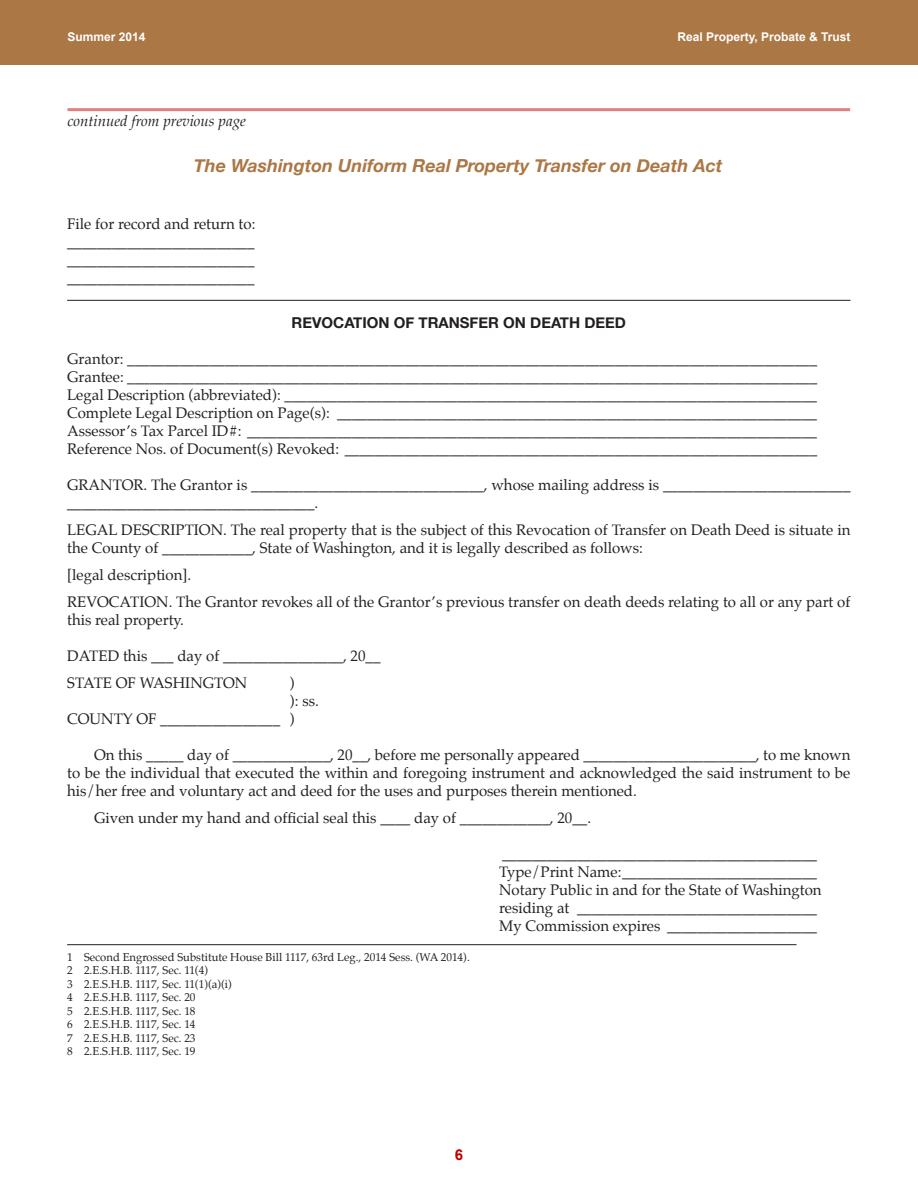
<style>
.page{position:relative;width:918px;height:1188px;background:#fff}
.page>*{position:absolute;margin:0;border:0;box-sizing:border-box;transform-origin:0 0}
.title_continue{font:italic 700 18px "Helvetica Neue";color:#ab7745}
.bodywspnoind{font:15px/18px "Palatino";color:#231f20}
.linetab{font:15px "Palatino";color:#231f20}
.bodywsp{font:15px/18px "Palatino";color:#231f20;text-align:justify}
.linetab2{font:15px/18px "Palatino";color:#231f20}
.legal_doc_title{font:700 15px "Helvetica Neue";color:#231f20}
.continued_from{font:italic 15px "Palatino";color:#231f20}
.t1{font:700 15px "Arial";color:#c30000}
.t2{font:700 12px "Arial";color:#fff}
.footnote{font:11.25px "Palatino";color:#231f20}
.footnote1st{font:11.25px "Palatino";color:#231f20}
.footnote-2{font:11.25px "Palatino";letter-spacing:-.03em;color:#231f20}
</style>
<div class="page">
<div style="left:0;top:0;width:918px;height:65px;background:#ab7745"></div>
<hr style="left:67px;top:300px;width:783px;height:1px;background:#231f20">
<hr style="left:67px;top:944px;width:729px;height:1px;background:#231f20">
<hr style="left:68px;top:108px;width:782px;height:3px;background:#e18080">
<p class="t2" style="left:68px;top:29px;width:80px">Summer 2014</p>
<p class="t2" style="left:677px;top:29px;width:175px">Real Property, Probate &amp; Trust</p>
<p class="continued_from" style="left:68px;top:109px;width:180px">continued from previous page</p>
<p class="title_continue" style="left:194px;top:154px;width:530px">The Washington Uniform Real Property Transfer on Death Act</p>
<p class="bodywspnoind" style="left:67px;top:215px;width:190px;text-align:justify">File for record and return to: _________________________ _________________________ _________________________</p>
<p class="legal_doc_title" style="left:292px;top:313px;width:336px">REVOCATION OF TRANSFER ON DEATH DEED</p>
<p class="linetab" style="left:67px;top:346px;width:752px">Grantor: ____________________________________________________________________________________________</p>
<p class="linetab" style="left:67px;top:364px;width:752px">Grantee: ____________________________________________________________________________________________</p>
<p class="linetab" style="left:67px;top:382px;width:751px">Legal Description (abbreviated): _______________________________________________________________________</p>
<p class="linetab" style="left:67px;top:400px;width:751px">Complete Legal Description on Page(s): ________________________________________________________________</p>
<p class="linetab" style="left:67px;top:418px;width:752px">Assessor’s Tax Parcel ID#: ____________________________________________________________________________</p>
<p class="linetab" style="left:67px;top:436px;width:752px">Reference Nos. of Document(s) Revoked: _______________________________________________________________</p>
<p class="bodywspnoind" style="left:67px;top:476px;width:785px">GRANTOR. The Grantor is _______________________________, whose mailing address is _________________________ _________________________________.</p>
<p class="bodywspnoind" style="left:67px;top:521px;width:785px">LEGAL DESCRIPTION. The real property that is the subject of this Revocation of Transfer on Death Deed is situate in the County of ____________, State of Washington, and it is legally described as follows:</p>
<p class="bodywspnoind" style="left:67px;top:566px;width:126px">[legal description].</p>
<p class="bodywspnoind" style="left:67px;top:593px;width:785px">REVOCATION. The Grantor revokes all of the Grantor’s previous transfer on death deeds relating to all or any part of this real property.</p>
<p class="bodywspnoind" style="left:67px;top:647px;width:315px">DATED this ___ day of ________________, 20__</p>
<p class="bodywspnoind" style="left:67px;top:674px;width:182px">STATE OF WASHINGTON</p>
<p class="bodywspnoind" style="left:290px;top:674px;width:6px">)</p>
<p class="bodywspnoind" style="left:290px;top:692px;width:30px">): ss.</p>
<p class="bodywspnoind" style="left:67px;top:710px;width:229px">COUNTY OF ________________ )</p>
<p class="bodywsp" style="left:67px;top:746px;width:785px;text-indent:27px">On this _____ day of _____________, 20__, before me personally appeared _______________________, to me known to be the individual that executed the within and foregoing instrument and acknowledged the said instrument to be his/her free and voluntary act and deed for the uses and purposes therein mentioned.</p>
<p class="bodywsp" style="left:94px;top:809px;width:498px">Given under my hand and official seal this ____ day of ____________, 20__.</p>
<p class="linetab2" style="left:502px;top:845px;width:317px">__________________________________________</p>
<p class="linetab2" style="left:499px;top:863px;width:320px">Type/Print Name:__________________________</p>
<p class="linetab2" style="left:499px;top:881px;width:324px">Notary Public in and for the State of Washington residing at ________________________________</p>
<p class="linetab2" style="left:499px;top:917px;width:319px">My Commission expires ____________________</p>
<p class="footnote1st" style="left:67px;top:948px;width:404px">1 Second Engrossed Substitute House Bill 1117, 63rd Leg., 2014 Sess. (WA 2014).</p>
<p class="footnote-2" style="left:67px;top:961px;width:142px">2 2.E.S.H.B. 1117, Sec. 11(4)</p>
<p class="footnote-2" style="left:67px;top:975px;width:166px">3 2.E.S.H.B. 1117, Sec. 11(1)(a)(i)</p>
<p class="footnote" style="left:67px;top:988px;width:130px">4 2.E.S.H.B. 1117, Sec. 20</p>
<p class="footnote" style="left:67px;top:1002px;width:130px">5 2.E.S.H.B. 1117, Sec. 18</p>
<p class="footnote" style="left:67px;top:1015px;width:130px">6 2.E.S.H.B. 1117, Sec. 14</p>
<p class="footnote" style="left:67px;top:1029px;width:130px">7 2.E.S.H.B. 1117, Sec. 23</p>
<p class="footnote" style="left:67px;top:1042px;width:130px">8 2.E.S.H.B. 1117, Sec. 19</p>
<p class="t1" style="left:455px;top:1145px;width:10px">6</p>
</div>
